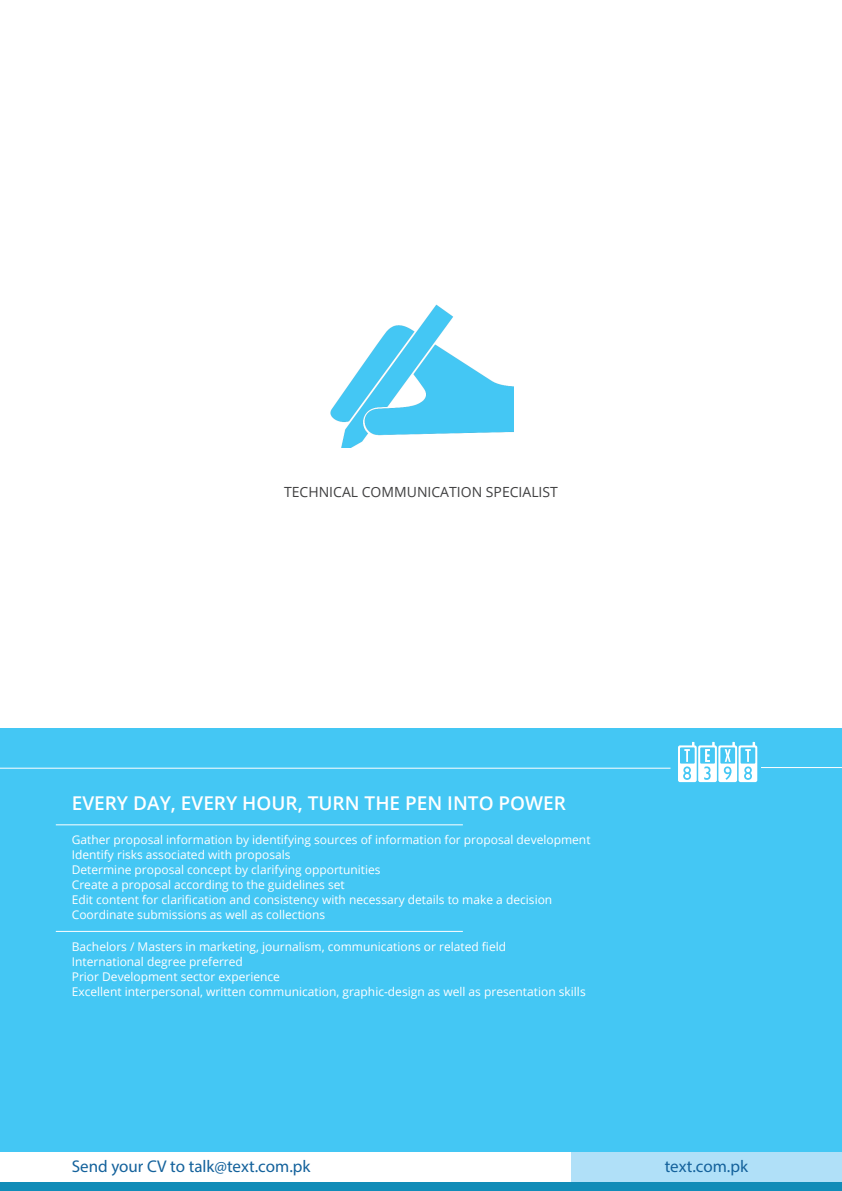
<style>
.page{position:relative;width:842px;height:1191px;background:#fff}
.page>*{position:absolute;margin:0;border:0;box-sizing:border-box;transform-origin:0 0}
.t1{font:600 19px "Open Sans";color:#fff}
.t2{font:17px "Myriad Pro";color:#14629c}
.t3{font:14px "Open Sans";color:#404041}
.t4{font:12px/15px "Open Sans";color:#fff}
</style>
<div class="page">
<div style="left:0;top:729px;width:842px;height:462px;background:#44c7f4"></div>
<hr style="left:56px;top:824px;width:407px;height:1px;background:#fff">
<hr style="left:56px;top:931px;width:407px;height:1px;background:#fff">
<svg style="left:678px;top:741px;width:79px;height:41px"></svg>
<hr style="left:761px;top:767px;width:81px;height:1px;background:#fff">
<hr style="left:0;top:767px;width:670px;height:1px;background:#fff">
<div style="left:0;top:1181px;width:842px;height:10px;background:#118cb8"></div>
<div style="left:570px;top:1152px;width:272px;height:29px;background:#b0e0f8"></div>
<div style="left:0;top:1152px;width:570px;height:29px;background:#fff"></div>
<img style="left:330px;top:304px;width:183px;height:143px">
<p class="t3" style="left:284px;top:483px;width:275px">TECHNICAL COMMUNICATION SPECIALIST</p>
<h1 class="t1" style="left:72px;top:790px;width:496px">EVERY DAY, EVERY HOUR, TURN THE PEN INTO POWER</h1>
<p class="t4" style="left:72px;top:831px;width:520px">Gather proposal information by identifying sources of information for proposal development Identify risks associated with proposals<br>Determine proposal concept by clarifying opportunities<br>Create a proposal according to the guidelines set<br>Edit content for clarification and consistency with necessary details to make a decision Coordinate submissions as well as collections</p>
<p class="t4" style="left:72px;top:938px;width:515px">Bachelors / Masters in marketing, journalism, communications or related field<br>International degree preferred<br>Prior Development sector experience<br>Excellent interpersonal, written communication, graphic-design as well as presentation skills</p>
<h2 class="t2" style="left:72px;top:1155px;width:240px">Send your CV to talk@text.com.pk</h2>
<h2 class="t2" style="left:665px;top:1155px;width:85px">text.com.pk</h2>
</div>
